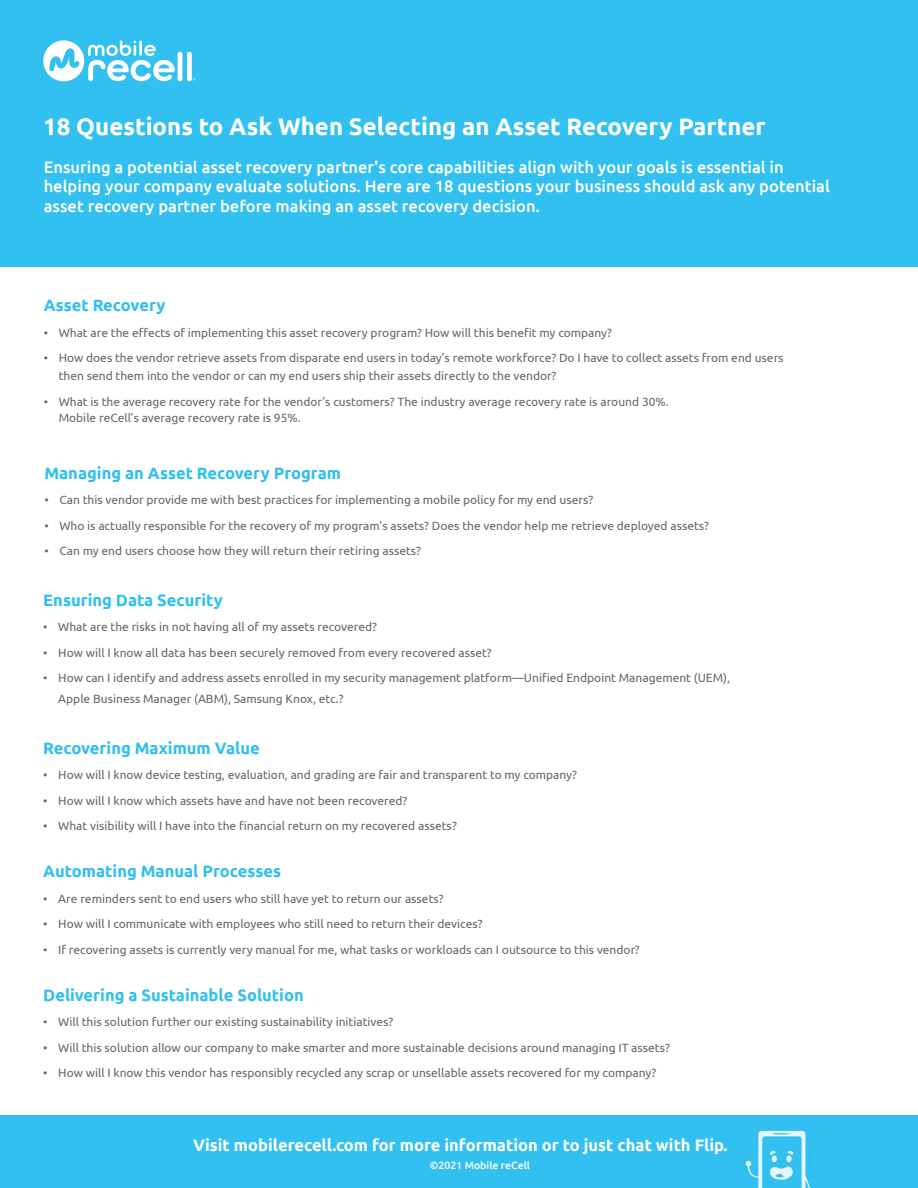
<style>
.page{position:relative;width:918px;height:1188px;background:#fff}
.page>*{position:absolute;margin:0;border:0;box-sizing:border-box;transform-origin:0 0}
.t1{font:700 24px "Ubuntu";color:#fff}
.t2{font:500 16.5px/19.8px "Ubuntu";color:#fff}
.t3{font:700 16.5px "Ubuntu";color:#30bfef}
.t4{font:700 16.5px "Ubuntu";color:#fff}
.t5{font:12px/18px "Ubuntu";color:#666}
.t6{font:500 10.5px "Ubuntu";color:#fff}
</style>
<div class="page">
<div style="left:0;top:0;width:918px;height:266px;background:#31c0f0"></div>
<svg style="left:43px;top:40px;width:132px;height:41px"></svg>
<hr style="left:178px;top:52px;width:4px;height:29px;background:#fff;border-radius:2px">
<div style="left:187px;top:52px;width:5px;height:29px;background:#fff;border-radius:2px"></div>
<div style="left:0;top:1115px;width:918px;height:73px;background:#31c0f0"></div>
<svg style="left:746px;top:1131px;width:65px;height:57px"></svg>
<h1 class="t1" style="left:43px;top:112px;width:724px">18 Questions to Ask When Selecting an Asset Recovery Partner</h1>
<p class="t2" style="left:44px;top:156px;width:788px">Ensuring a potential asset recovery partner's core capabilities align with your goals is essential in helping your company evaluate solutions. Here are 18 questions your business should ask any potential asset recovery partner before making an asset recovery decision.</p>
<h2 class="t3" style="left:44px;top:295px;width:123px">Asset Recovery</h2>
<p class="t5" style="left:44px;top:323px;width:570px">• What are the effects of implementing this asset recovery program? How will this benefit my company?</p>
<p class="t5" style="left:59px;top:349px;width:726px;text-indent:-15px">• How does the vendor retrieve assets from disparate end users in today’s remote workforce? Do I have to collect assets from end users then send them into the vendor or can my end users ship their assets directly to the vendor?</p>
<p class="t5" style="left:59px;top:393px;width:612px;line-height:16.5px;text-indent:-15px">• What is the average recovery rate for the vendor’s customers? The industry average recovery rate is around 30%.<br>Mobile reCell’s average recovery rate is 95%.</p>
<h2 class="t3" style="left:44px;top:463px;width:298px">Managing an Asset Recovery Program</h2>
<p class="t5" style="left:44px;top:491px;width:550px">• Can this vendor provide me with best practices for implementing a mobile policy for my end users?</p>
<p class="t5" style="left:44px;top:516px;width:666px">• Who is actually responsible for the recovery of my program’s assets? Does the vendor help me retrieve deployed assets?</p>
<p class="t5" style="left:44px;top:542px;width:378px">• Can my end users choose how they will return their retiring assets?</p>
<h2 class="t3" style="left:43px;top:590px;width:181px">Ensuring Data Security</h2>
<p class="t5" style="left:43px;top:618px;width:335px">• What are the risks in not having all of my assets recovered?</p>
<p class="t5" style="left:43px;top:643px;width:450px">• How will I know all data has been securely removed from every recovered asset?</p>
<p class="t5" style="left:58px;top:667px;width:673px;line-height:21px;text-indent:-15px">• How can I identify and address assets enrolled in my security management platform—Unified Endpoint Management (UEM),<br>Apple Business Manager (ABM), Samsung Knox, etc.?</p>
<h2 class="t3" style="left:43px;top:738px;width:218px">Recovering Maximum Value</h2>
<p class="t5" style="left:43px;top:765px;width:535px">• How will I know device testing, evaluation, and grading are fair and transparent to my company?</p>
<p class="t5" style="left:43px;top:791px;width:366px">• How will I know which assets have and have not been recovered?</p>
<p class="t5" style="left:43px;top:816px;width:415px">• What visibility will I have into the financial return on my recovered assets?</p>
<h2 class="t3" style="left:43px;top:861px;width:239px">Automating Manual Processes</h2>
<p class="t5" style="left:43px;top:889px;width:402px">• Are reminders sent to end users who still have yet to return our assets?</p>
<p class="t5" style="left:43px;top:915px;width:441px">• How will I communicate with employees who still need to return their devices?</p>
<p class="t5" style="left:43px;top:940px;width:598px">• If recovering assets is currently very manual for me, what tasks or workloads can I outsource to this vendor?</p>
<h2 class="t3" style="left:43px;top:985px;width:262px">Delivering a Sustainable Solution</h2>
<p class="t5" style="left:43px;top:1013px;width:352px">• Will this solution further our existing sustainability initiatives?</p>
<p class="t5" style="left:43px;top:1038px;width:628px">• Will this solution allow our company to make smarter and more sustainable decisions around managing IT assets?</p>
<p class="t5" style="left:43px;top:1064px;width:614px">• How will I know this vendor has responsibly recycled any scrap or unsellable assets recovered for my company?</p>
<h2 class="t4" style="left:193px;top:1135px;width:536px">Visit mobilerecell.com for more information or to just chat with Flip.</h2>
<p class="t6" style="left:430px;top:1159px;width:102px">©2021 Mobile reCell</p>
</div>
